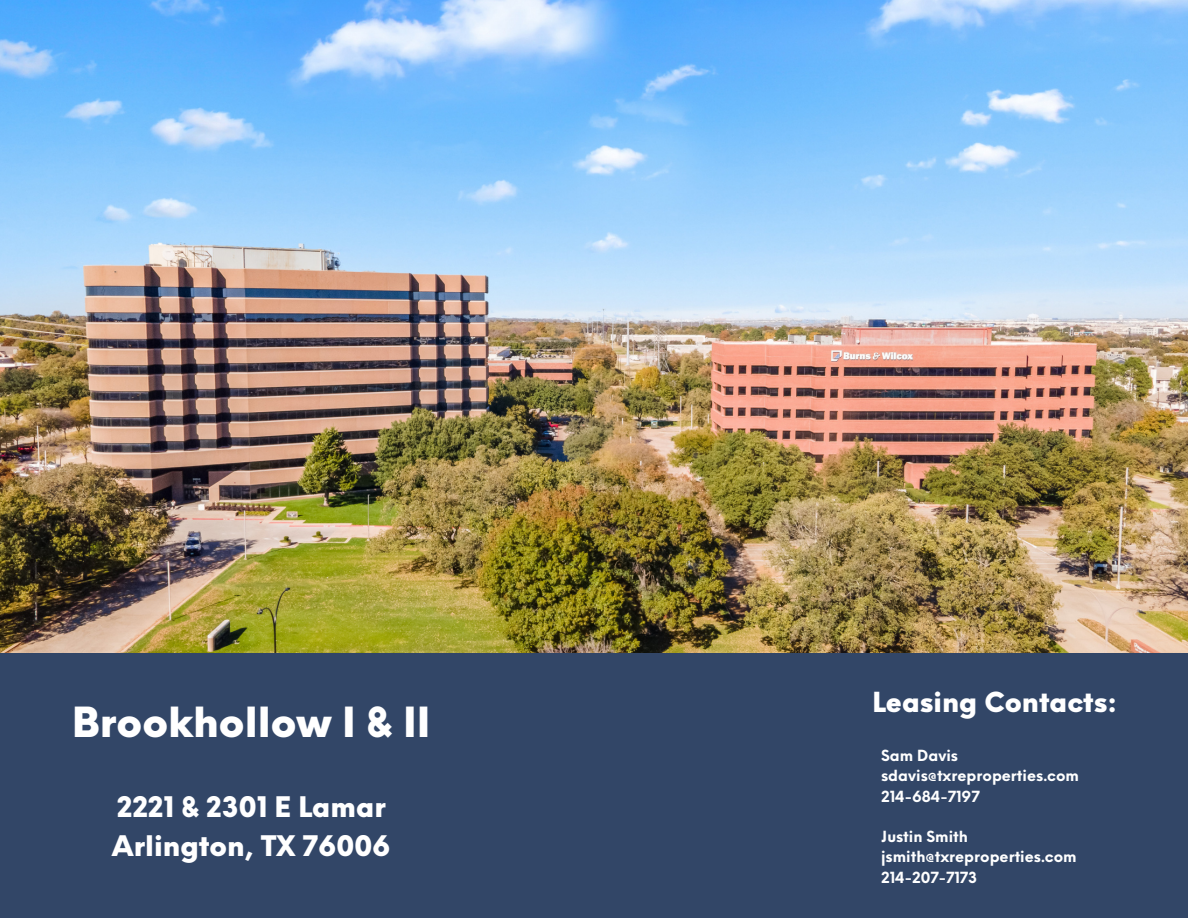
<style>
.page{position:relative;width:1188px;height:918px;background:#fff}
.page>*{position:absolute;margin:0;border:0;box-sizing:border-box;transform-origin:0 0}
.t1{font:900 40.5px "Neue Einstellung";color:#fff}
.t2{font:900 27.6px "Neue Einstellung";color:#fff}
.t3{font:900 27px "Neue Einstellung";color:#fff}
.t4{font:700 15px "Neue Einstellung";color:#fff}
</style>
<div class="page">
<img style="left:0;top:0;width:1188px;height:654px">
<div style="left:0;top:654px;width:1188px;height:264px;background:#324667"></div>
<p class="t1" style="left:72px;top:685px;width:360px">Brookhollow I &amp; II</p>
<p class="t2" style="left:117px;top:781px;width:270px">2221 &amp; 2301 E Lamar</p>
<p class="t2" style="left:112px;top:820px;width:280px">Arlington, TX 76006</p>
<p class="t3" style="left:873px;top:677px;width:246px">Leasing Contacts:</p>
<p class="t4" style="left:881px;top:742px;width:78px">Sam Davis</p>
<p class="t4" style="left:881px;top:762px;width:199px">sdavis@txreproperties.com</p>
<p class="t4" style="left:881px;top:782px;width:100px">214-684-7197</p>
<p class="t4" style="left:881px;top:823px;width:88px">Justin Smith</p>
<p class="t4" style="left:881px;top:843px;width:197px">jsmith@txreproperties.com</p>
<p class="t4" style="left:881px;top:863px;width:98px">214-207-7173</p>
</div>
